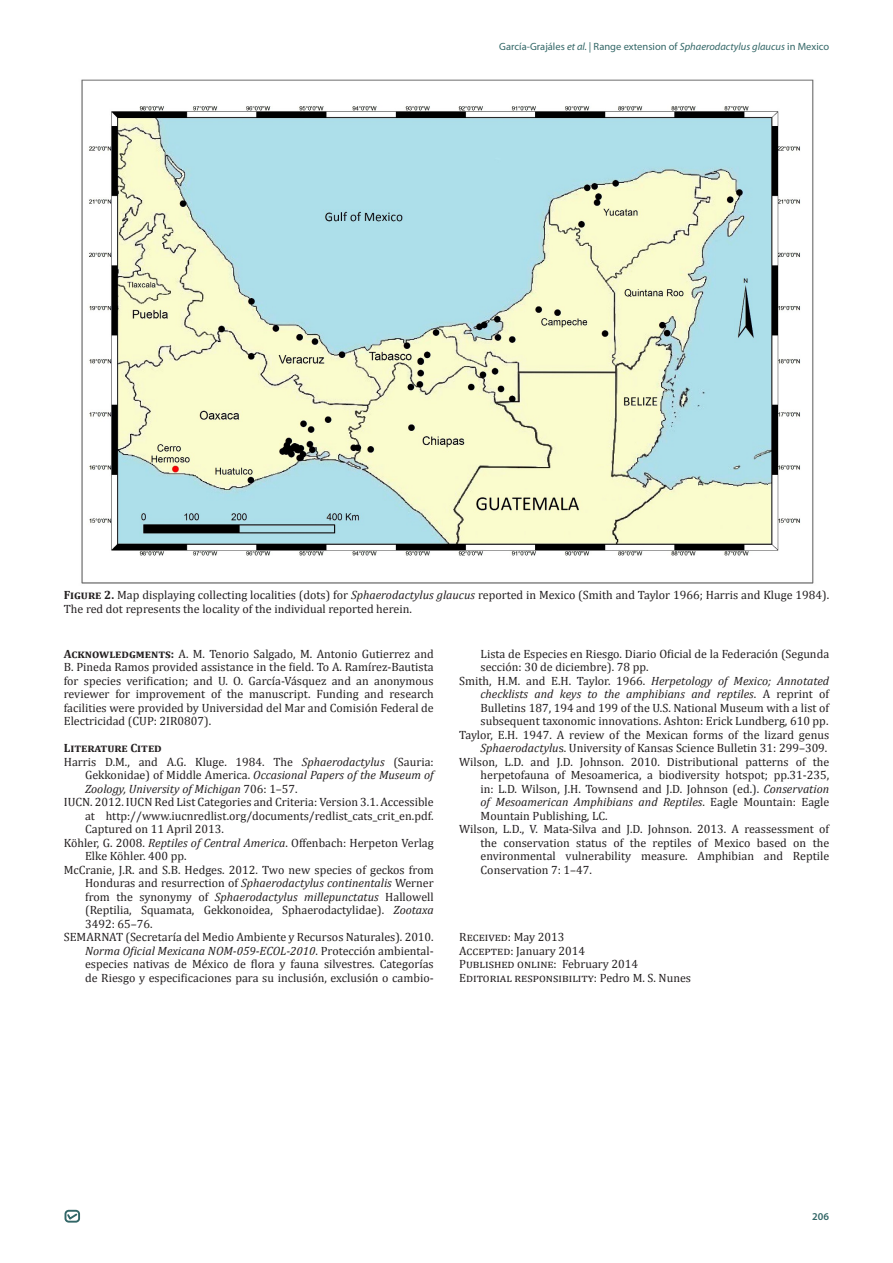
<style>
.page{position:relative;width:893px;height:1263px;background:#fff}
.page>*{position:absolute;margin:0;border:0;box-sizing:border-box;transform-origin:0 0}
.Default_Style{font:12px/13.5px "Cambria";color:#231f20;text-align:justify}
.t1{font:700 12px "Cambria";color:#231f20}
.t2{font:10.5px "Myriad Pro";color:#336767}
.t3{font:600 10.5px "Myriad Pro";color:#336767}
.s1{font-style:italic}
.s2{font-weight:700}
</style>
<div class="page">
<div style="left:65px;top:1210px;width:15px;height:12px;border:2px solid #326667;border-radius:3px"></div>
<svg style="left:66px;top:1212px;width:13px;height:9px"></svg>
<img style="left:81px;top:79px;width:733px;height:505px">
<p class="t2" style="left:499px;top:40px;width:331px">García-Grajáles <span class="s1">et al.</span> | Range extension of <span class="s1">Sphaerodactylus glaucus</span> in Mexico</p>
<p class="Default_Style" style="left:64px;top:588px;width:767px"><span class="s2">Figure 2.</span> Map displaying collecting localities (dots) for <span class="s1">Sphaerodactylus glaucus</span> reported in Mexico (Smith and Taylor 1966; Harris and Kluge 1984).<br>The red dot represents the locality of the individual reported herein.</p>
<p class="Default_Style" style="left:64px;top:647px;width:371px"><span class="s2">Acknowledgments:</span> A. M. Tenorio Salgado, M. Antonio Gutierrez and B. Pineda Ramos provided assistance in the field. To A. Ramírez-Bautista for species verification; and U. O. García-Vásquez and an anonymous reviewer for improvement of the manuscript. Funding and research facilities were provided by Universidad del Mar and Comisión Federal de Electricidad (CUP: 2IR0807).</p>
<p class="t1" style="left:64px;top:739px;width:100px">Literature Cited</p>
<p class="Default_Style" style="left:85px;top:755px;width:350px;text-indent:-21px">Harris D.M., and A.G. Kluge. 1984. The <span class="s1">Sphaerodactylus</span> (Sauria:<br>Gekkonidae) of Middle America. <span class="s1">Occasional Papers of the Museum of Zoology, University of Michigan</span> 706: 1–57.</p>
<p class="Default_Style" style="left:85px;top:795px;width:350px;text-indent:-21px">IUCN. 2012. IUCN Red List Categories and Criteria: Version 3.1. Accessible at http://www.iucnredlist.org/documents/redlist_cats_crit_en.pdf.<br>Captured on 11 April 2013.</p>
<p class="Default_Style" style="left:85px;top:836px;width:350px;text-indent:-21px">Köhler, G. 2008. <span class="s1">Reptiles of Central America</span>. Offenbach: Herpeton Verlag<br>Elke Köhler. 400 pp.</p>
<p class="Default_Style" style="left:85px;top:863px;width:350px;text-indent:-21px">McCranie, J.R. and S.B. Hedges. 2012. Two new species of geckos from Honduras and resurrection of <span class="s1">Sphaerodactylus continentalis</span> Werner from the synonymy of <span class="s1">Sphaerodactylus millepunctatus</span> Hallowell (Reptilia, Squamata, Gekkonoidea, Sphaerodactylidae). <span class="s1">Zootaxa </span>3492: 65–76.</p>
<p class="Default_Style" style="left:85px;top:930px;width:350px;text-indent:-21px">SEMARNAT (Secretaría del Medio Ambiente y Recursos Naturales). 2010.<br><span class="s1">Norma Oficial Mexicana NOM-059-ECOL-2010</span>. Protección ambiental&shy;especies nativas de México de flora y fauna silvestres. Categorías de Riesgo y especificaciones para su inclusión, exclusión o cambio-</p>
<p class="Default_Style" style="left:481px;top:647px;width:350px">Lista de Especies en Riesgo. Diario Oficial de la Federación (Segunda sección: 30 de diciembre). 78 pp.</p>
<p class="Default_Style" style="left:481px;top:674px;width:350px;text-indent:-21px">Smith, H.M. and E.H. Taylor. 1966. <span class="s1">Herpetology of Mexico; Annotated checklists and keys to the amphibians and reptiles</span>. A reprint of Bulletins 187, 194 and 199 of the U.S. National Museum with a list of subsequent taxonomic innovations. Ashton: Erick Lundberg, 610 pp.</p>
<p class="Default_Style" style="left:459px;top:728px;width:371px;text-align:right">Taylor, E.H. 1947. A review of the Mexican forms of the lizard genus<br><span class="s1">Sphaerodactylu</span>s. University of Kansas Science Bulletin 31: 299–309.</p>
<p class="Default_Style" style="left:481px;top:755px;width:350px;text-indent:-21px">Wilson, L.D. and J.D. Johnson. 2010. Distributional patterns of the herpetofauna of Mesoamerica, a biodiversity hotspot; pp.31-235, in: L.D. Wilson, J.H. Townsend and J.D. Johnson (ed.). <span class="s1">Conservation of Mesoamerican Amphibians and Reptiles</span>. Eagle Mountain: Eagle Mountain Publishing, LC.</p>
<p class="Default_Style" style="left:481px;top:822px;width:350px;text-indent:-21px">Wilson, L.D., V. Mata-Silva and J.D. Johnson. 2013. A reassessment of the conservation status of the reptiles of Mexico based on the environmental vulnerability measure. Amphibian and Reptile Conservation 7: 1–47.</p>
<p class="Default_Style" style="left:459px;top:930px;width:107px">Received: May 2013</p>
<p class="Default_Style" style="left:459px;top:944px;width:127px">Accepted: January 2014</p>
<p class="Default_Style" style="left:459px;top:957px;width:180px">Published online: February 2014</p>
<p class="Default_Style" style="left:459px;top:971px;width:233px">Editorial responsibility: Pedro M. S. Nunes</p>
<p class="t3" style="left:812px;top:1209px;width:18px">206</p>
</div>
